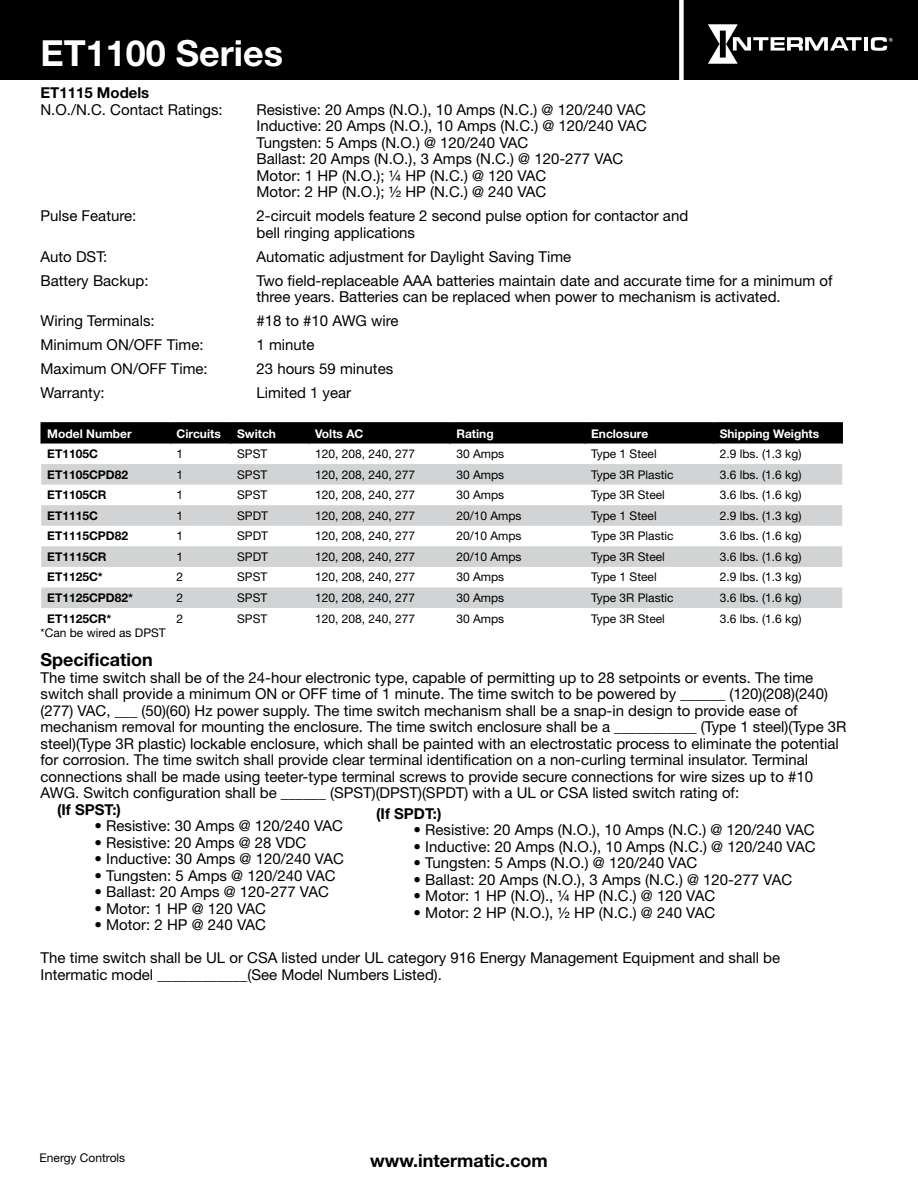
<style>
.page{position:relative;width:918px;height:1188px;background:#fff}
.page>*{position:absolute;margin:0;border:0;box-sizing:border-box;transform-origin:0 0}
.t1{font:700 36px "Helvetica Neue LT Std";color:#fff}
.t2{font:700 18px "Helvetica Neue LT Std";color:#000}
.t3{font:15px/16.5px "Helvetica Neue LT Std";color:#000}
.t4{font:700 15px "Helvetica Neue LT Std";color:#000}
.t5{font:12px "Helvetica Neue LT Std";color:#000}
.t6{font:700 12px "Helvetica Neue LT Std";color:#000}
.t7{font:700 12px "Helvetica Neue LT Std";color:#fff}
</style>
<div class="page">
<div style="left:0;top:0;width:918px;height:80px;background:#000"></div>
<hr style="left:864px;top:37px;width:4px;height:14px;background:#fff">
<svg style="left:871px;top:37px;width:22px;height:14px"></svg>
<svg style="left:708px;top:24px;width:154px;height:40px"></svg>
<div style="left:679px;top:0;width:5px;height:82px;background:#fff"></div>
<svg style="left:41px;top:464px;width:801px;height:144px;fill:#d1d3d4"></svg>
<hr style="left:40px;top:422px;width:131px;height:2px;background:#000">
<hr style="left:40px;top:424px;width:2px;height:20px;background:#000">
<hr style="left:171px;top:422px;width:60px;height:2px;background:#000">
<hr style="left:231px;top:422px;width:78px;height:2px;background:#000">
<hr style="left:309px;top:422px;width:141px;height:2px;background:#000">
<hr style="left:450px;top:422px;width:135px;height:2px;background:#000">
<hr style="left:585px;top:422px;width:129px;height:2px;background:#000">
<hr style="left:714px;top:422px;width:129px;height:2px;background:#000">
<div style="left:41px;top:423px;width:800px;height:21px;background:#000"></div>
<hr style="left:841px;top:424px;width:2px;height:20px;background:#000">
<h1 class="t1" style="left:40px;top:31px;width:244px">ET1100 Series</h1>
<p class="t4" style="left:40px;top:84px;width:110px">ET1115 Models</p>
<p class="t3" style="left:40px;top:101px;width:184px">N.O./N.C. Contact Ratings:</p>
<p class="t3" style="left:256px;top:101px;width:392px">Resistive: 20 Amps (N.O.), 10 Amps (N.C.) @ 120/240 VAC Inductive: 20 Amps (N.O.), 10 Amps (N.C.) @ 120/240 VAC Tungsten: 5 Amps (N.O.) @ 120/240 VAC<br>Ballast: 20 Amps (N.O.), 3 Amps (N.C.) @ 120-277 VAC Motor: 1 HP (N.O.); ¼ HP (N.C.) @ 120 VAC<br>Motor: 2 HP (N.O.); ½ HP (N.C.) @ 240 VAC</p>
<p class="t3" style="left:40px;top:207px;width:97px">Pulse Feature:</p>
<p class="t3" style="left:256px;top:207px;width:433px">2-circuit models feature 2 second pulse option for contactor and bell ringing applications</p>
<p class="t3" style="left:40px;top:248px;width:68px">Auto DST:</p>
<p class="t3" style="left:256px;top:248px;width:316px">Automatic adjustment for Daylight Saving Time</p>
<p class="t3" style="left:40px;top:272px;width:110px">Battery Backup:</p>
<p class="t3" style="left:256px;top:272px;width:577px">Two field-replaceable AAA batteries maintain date and accurate time for a minimum of three years. Batteries can be replaced when power to mechanism is activated.</p>
<p class="t3" style="left:41px;top:312px;width:116px">Wiring Terminals:</p>
<p class="t3" style="left:257px;top:312px;width:144px">#18 to #10 AWG wire</p>
<p class="t3" style="left:41px;top:336px;width:165px">Minimum ON/OFF Time:</p>
<p class="t3" style="left:257px;top:336px;width:60px">1 minute</p>
<p class="t3" style="left:41px;top:360px;width:169px">Maximum ON/OFF Time:</p>
<p class="t3" style="left:257px;top:360px;width:138px">23 hours 59 minutes</p>
<p class="t3" style="left:41px;top:384px;width:66px">Warranty:</p>
<p class="t3" style="left:257px;top:384px;width:96px">Limited 1 year</p>
<p class="t7" style="left:47px;top:426px;width:86px">Model Number</p>
<p class="t7" style="left:177px;top:426px;width:46px">Circuits</p>
<p class="t7" style="left:237px;top:426px;width:40px">Switch</p>
<p class="t7" style="left:315px;top:426px;width:50px">Volts AC</p>
<p class="t7" style="left:456px;top:426px;width:39px">Rating</p>
<p class="t7" style="left:591px;top:426px;width:59px">Enclosure</p>
<p class="t7" style="left:720px;top:426px;width:101px">Shipping Weights</p>
<p class="t6" style="left:47px;top:446px;width:52px">ET1105C</p>
<p class="t5" style="left:177px;top:447px;width:8px">1</p>
<p class="t5" style="left:237px;top:447px;width:32px">SPST</p>
<p class="t5" style="left:315px;top:447px;width:102px">120, 208, 240, 277</p>
<p class="t5" style="left:456px;top:447px;width:49px">30 Amps</p>
<p class="t5" style="left:591px;top:447px;width:67px">Type 1 Steel</p>
<p class="t5" style="left:720px;top:447px;width:83px">2.9 lbs. (1.3 kg)</p>
<p class="t6" style="left:47px;top:467px;width:82px">ET1105CPD82</p>
<p class="t5" style="left:177px;top:467px;width:8px">1</p>
<p class="t5" style="left:237px;top:467px;width:32px">SPST</p>
<p class="t5" style="left:315px;top:467px;width:102px">120, 208, 240, 277</p>
<p class="t5" style="left:456px;top:467px;width:49px">30 Amps</p>
<p class="t5" style="left:591px;top:467px;width:84px">Type 3R Plastic</p>
<p class="t5" style="left:720px;top:467px;width:83px">3.6 lbs. (1.6 kg)</p>
<p class="t6" style="left:47px;top:488px;width:61px">ET1105CR</p>
<p class="t5" style="left:177px;top:488px;width:8px">1</p>
<p class="t5" style="left:237px;top:488px;width:32px">SPST</p>
<p class="t5" style="left:315px;top:488px;width:102px">120, 208, 240, 277</p>
<p class="t5" style="left:456px;top:488px;width:49px">30 Amps</p>
<p class="t5" style="left:591px;top:488px;width:75px">Type 3R Steel</p>
<p class="t5" style="left:720px;top:488px;width:83px">3.6 lbs. (1.6 kg)</p>
<p class="t6" style="left:47px;top:508px;width:52px">ET1115C</p>
<p class="t5" style="left:177px;top:508px;width:8px">1</p>
<p class="t5" style="left:237px;top:508px;width:32px">SPDT</p>
<p class="t5" style="left:315px;top:508px;width:102px">120, 208, 240, 277</p>
<p class="t5" style="left:456px;top:508px;width:67px">20/10 Amps</p>
<p class="t5" style="left:591px;top:508px;width:67px">Type 1 Steel</p>
<p class="t5" style="left:720px;top:508px;width:83px">2.9 lbs. (1.3 kg)</p>
<p class="t6" style="left:47px;top:529px;width:82px">ET1115CPD82</p>
<p class="t5" style="left:177px;top:529px;width:8px">1</p>
<p class="t5" style="left:237px;top:529px;width:32px">SPDT</p>
<p class="t5" style="left:315px;top:529px;width:102px">120, 208, 240, 277</p>
<p class="t5" style="left:456px;top:529px;width:67px">20/10 Amps</p>
<p class="t5" style="left:591px;top:529px;width:84px">Type 3R Plastic</p>
<p class="t5" style="left:720px;top:529px;width:83px">3.6 lbs. (1.6 kg)</p>
<p class="t6" style="left:47px;top:549px;width:61px">ET1115CR</p>
<p class="t5" style="left:177px;top:549px;width:8px">1</p>
<p class="t5" style="left:237px;top:549px;width:32px">SPDT</p>
<p class="t5" style="left:315px;top:549px;width:102px">120, 208, 240, 277</p>
<p class="t5" style="left:456px;top:549px;width:67px">20/10 Amps</p>
<p class="t5" style="left:591px;top:549px;width:75px">Type 3R Steel</p>
<p class="t5" style="left:720px;top:549px;width:83px">3.6 lbs. (1.6 kg)</p>
<p class="t6" style="left:47px;top:570px;width:57px">ET1125C*</p>
<p class="t5" style="left:177px;top:570px;width:8px">2</p>
<p class="t5" style="left:237px;top:570px;width:32px">SPST</p>
<p class="t5" style="left:315px;top:570px;width:102px">120, 208, 240, 277</p>
<p class="t5" style="left:456px;top:570px;width:49px">30 Amps</p>
<p class="t5" style="left:591px;top:570px;width:67px">Type 1 Steel</p>
<p class="t5" style="left:720px;top:570px;width:83px">2.9 lbs. (1.3 kg)</p>
<p class="t6" style="left:47px;top:590px;width:87px">ET1125CPD82*</p>
<p class="t5" style="left:177px;top:591px;width:8px">2</p>
<p class="t5" style="left:237px;top:591px;width:32px">SPST</p>
<p class="t5" style="left:315px;top:591px;width:102px">120, 208, 240, 277</p>
<p class="t5" style="left:456px;top:591px;width:49px">30 Amps</p>
<p class="t5" style="left:591px;top:591px;width:84px">Type 3R Plastic</p>
<p class="t5" style="left:720px;top:591px;width:83px">3.6 lbs. (1.6 kg)</p>
<p class="t6" style="left:47px;top:611px;width:66px">ET1125CR*</p>
<p class="t5" style="left:177px;top:611px;width:8px">2</p>
<p class="t5" style="left:237px;top:611px;width:32px">SPST</p>
<p class="t5" style="left:315px;top:611px;width:102px">120, 208, 240, 277</p>
<p class="t5" style="left:456px;top:611px;width:49px">30 Amps</p>
<p class="t5" style="left:591px;top:611px;width:75px">Type 3R Steel</p>
<p class="t5" style="left:720px;top:611px;width:83px">3.6 lbs. (1.6 kg)</p>
<p class="t5" style="left:41px;top:626px;width:127px">*Can be wired as DPST</p>
<p class="t2" style="left:40px;top:649px;width:114px">Specification</p>
<p class="t3" style="left:40px;top:669px;width:808px">The time switch shall be of the 24-hour electronic type, capable of permitting up to 28 setpoints or events. The time switch shall provide a minimum ON or OFF time of 1 minute. The time switch to be powered by ______ (120)(208)(240) (277) VAC, ___ (50)(60) Hz power supply. The time switch mechanism shall be a snap-in design to provide ease of mechanism removal for mounting the enclosure. The time switch enclosure shall be a ___________ (Type 1 steel)(Type 3R steel)(Type 3R plastic) lockable enclosure, which shall be painted with an electrostatic process to eliminate the potential for corrosion. The time switch shall provide clear terminal identification on a non-curling terminal insulator. Terminal connections shall be made using teeter-type terminal screws to provide secure connections for wire sizes up to #10<br>AWG. Switch configuration shall be ______ (SPST)(DPST)(SPDT) with a UL or CSA listed switch rating of:</p>
<p class="t4" style="left:57px;top:800px;width:65px">(If SPST:)</p>
<p class="t3" style="left:94px;top:817px;width:250px">• Resistive: 30 Amps @ 120/240 VAC</p>
<p class="t3" style="left:94px;top:834px;width:213px">• Resistive: 20 Amps @ 28 VDC</p>
<p class="t3" style="left:94px;top:850px;width:251px">• Inductive: 30 Amps @ 120/240 VAC</p>
<p class="t3" style="left:94px;top:867px;width:243px">• Tungsten: 5 Amps @ 120/240 VAC</p>
<p class="t3" style="left:94px;top:883px;width:236px">• Ballast: 20 Amps @ 120-277 VAC</p>
<p class="t3" style="left:94px;top:900px;width:173px">• Motor: 1 HP @ 120 VAC</p>
<p class="t3" style="left:94px;top:916px;width:173px">• Motor: 2 HP @ 240 VAC</p>
<p class="t3" style="left:40px;top:949px;width:741px">The time switch shall be UL or CSA listed under UL category 916 Energy Management Equipment and shall be<br>Intermatic model ____________(See Model Numbers Listed).</p>
<p class="t4" style="left:376px;top:804px;width:67px">(If SPDT:)</p>
<p class="t3" style="left:414px;top:821px;width:403px">• Resistive: 20 Amps (N.O.), 10 Amps (N.C.) @ 120/240 VAC</p>
<p class="t3" style="left:414px;top:838px;width:404px">• Inductive: 20 Amps (N.O.), 10 Amps (N.C.) @ 120/240 VAC</p>
<p class="t3" style="left:414px;top:854px;width:285px">• Tungsten: 5 Amps (N.O.) @ 120/240 VAC</p>
<p class="t3" style="left:414px;top:871px;width:380px">• Ballast: 20 Amps (N.O.), 3 Amps (N.C.) @ 120-277 VAC</p>
<p class="t3" style="left:414px;top:887px;width:303px">• Motor: 1 HP (N.O)., ¼ HP (N.C.) @ 120 VAC</p>
<p class="t3" style="left:414px;top:904px;width:303px">• Motor: 2 HP (N.O.), ½ HP (N.C.) @ 240 VAC</p>
<p class="t5" style="left:40px;top:1151px;width:87px">Energy Controls</p>
<p class="t2" style="left:370px;top:1150px;width:179px">www.intermatic.com</p>
</div>
